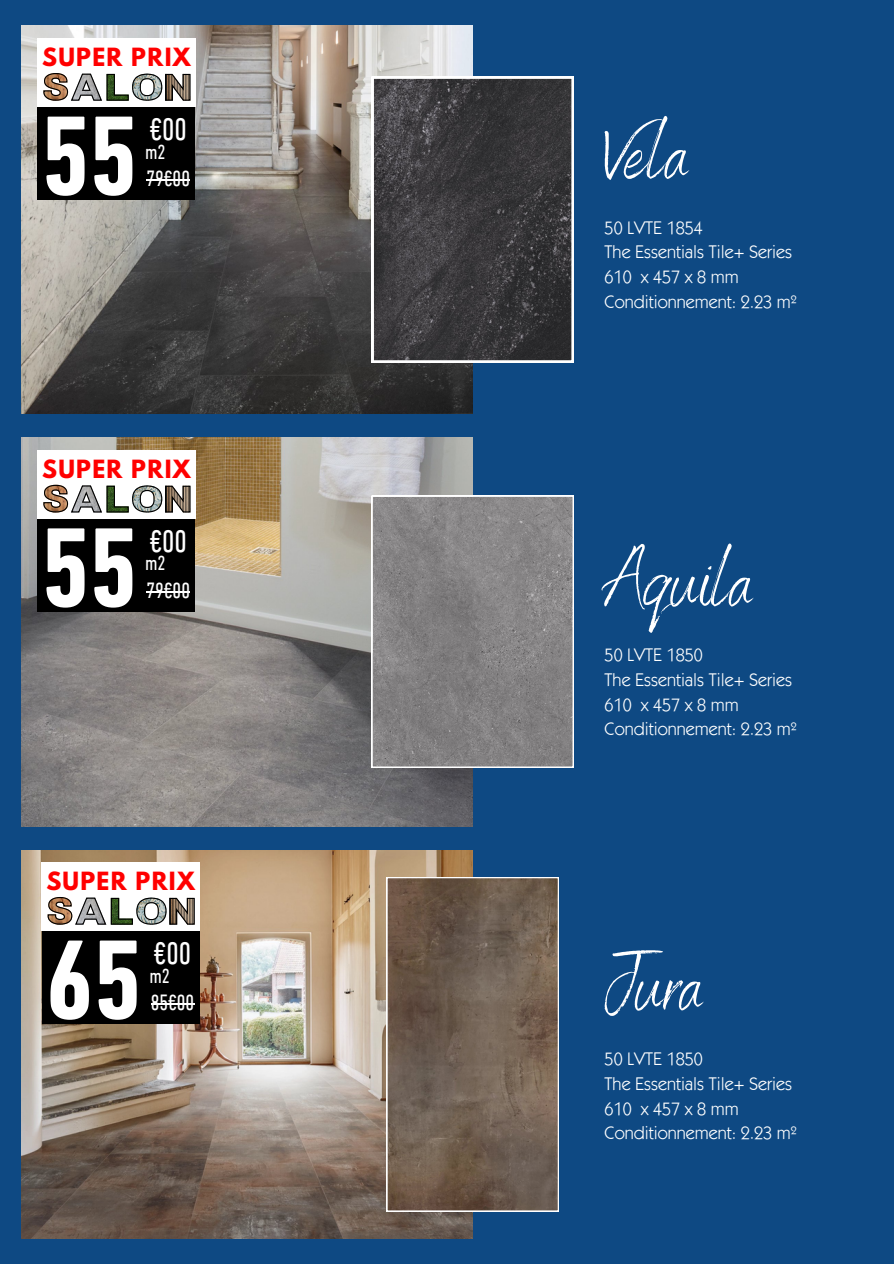
<style>
.page{position:relative;width:894px;height:1264px;background:#fff}
.page>*{position:absolute;margin:0;border:0;box-sizing:border-box;transform-origin:0 0}
.t1{font:700 condensed 114.9px "DIN Next LT Pro";color:#fff}
.t2{font:78px "Benedict";color:#fff}
.t3{font:condensed 32.1px "DIN Next LT Pro";color:#fff}
.t4{font:condensed 22.5px "DIN Next LT Pro";color:#fff}
.t5{font:700 22.2px "League Spartan";letter-spacing:.06em;color:#f00}
.t6{font:condensed 20.85px "DIN Next LT Pro";color:#fff}
.t7{font:18px "ITC Kabel Std";color:#fff}
</style>
<div class="page">
<div style="left:0;top:0;width:893px;height:1263px;background:#0e4983"></div>
<img style="left:21px;top:26px;width:451px;height:388px">
<svg style="left:371px;top:77px;width:202px;height:285px"></svg>
<img style="left:21px;top:438px;width:451px;height:388px">
<svg style="left:371px;top:496px;width:202px;height:271px"></svg>
<img style="left:21px;top:850px;width:451px;height:388px">
<svg style="left:386px;top:877px;width:172px;height:334px"></svg>
<div style="left:37px;top:106px;width:158px;height:94px;background:#000"></div>
<div style="left:37px;top:39px;width:158px;height:68px;background:#fff"></div>
<svg style="left:43px;top:73px;width:147px;height:28px"></svg>
<hr style="left:147px;top:179px;width:43px;height:2px;background:#fff">
<div style="left:37px;top:518px;width:158px;height:94px;background:#000"></div>
<div style="left:37px;top:450px;width:158px;height:69px;background:#fff"></div>
<img style="left:43px;top:485px;width:147px;height:27px">
<hr style="left:147px;top:590px;width:43px;height:2px;background:#fff">
<div style="left:42px;top:930px;width:157px;height:94px;background:#000"></div>
<div style="left:42px;top:862px;width:158px;height:69px;background:#fff"></div>
<svg style="left:48px;top:897px;width:147px;height:27px"></svg>
<hr style="left:151px;top:1002px;width:43px;height:2px;background:#fff">
<p class="t5" style="left:42px;top:46px;width:150px">SUPER PRIX</p>
<p class="t1" style="left:41px;top:109px;width:97px">55</p>
<h3 class="t3" style="left:150px;top:116px;width:39px">€00</h3>
<p class="t6" style="left:145px;top:143px;width:22px">m2</p>
<p class="t4" style="left:147px;top:169px;width:45px">79€00</p>
<p class="t5" style="left:42px;top:457px;width:150px">SUPER PRIX</p>
<p class="t1" style="left:41px;top:520px;width:97px">55</p>
<h3 class="t3" style="left:150px;top:527px;width:39px">€00</h3>
<p class="t6" style="left:145px;top:554px;width:22px">m2</p>
<p class="t4" style="left:147px;top:580px;width:45px">79€00</p>
<p class="t5" style="left:46px;top:869px;width:150px">SUPER PRIX</p>
<p class="t1" style="left:46px;top:932px;width:97px">65</p>
<h3 class="t3" style="left:154px;top:939px;width:39px">€00</h3>
<p class="t6" style="left:149px;top:966px;width:22px">m2</p>
<p class="t4" style="left:151px;top:992px;width:45px">85€00</p>
<p class="t2" style="left:604px;top:104px;width:85px">Vela</p>
<h1 class="t7" style="left:604px;top:220px;width:99px">50 LVTE 1854</h1>
<p class="t7" style="left:604px;top:245px;width:189px">The Essentials Tile+ Series</p>
<p class="t7" style="left:604px;top:270px;width:136px">610 x 457 x 8 mm</p>
<p class="t7" style="left:604px;top:295px;width:193px">Conditionnement: 2.23 m²</p>
<p class="t2" style="left:604px;top:531px;width:149px">Aquila</p>
<p class="t7" style="left:604px;top:648px;width:99px">50 LVTE 1850</p>
<p class="t7" style="left:604px;top:673px;width:189px">The Essentials Tile+ Series</p>
<p class="t7" style="left:604px;top:697px;width:136px">610 x 457 x 8 mm</p>
<h2 class="t7" style="left:604px;top:722px;width:193px">Conditionnement: 2.23 m²</h2>
<p class="t2" style="left:604px;top:935px;width:100px">Jura</p>
<p class="t7" style="left:604px;top:1052px;width:99px">50 LVTE 1850</p>
<p class="t7" style="left:604px;top:1076px;width:189px">The Essentials Tile+ Series</p>
<h1 class="t7" style="left:604px;top:1101px;width:136px">610 x 457 x 8 mm</h1>
<p class="t7" style="left:604px;top:1126px;width:193px">Conditionnement: 2.23 m²</p>
</div>
